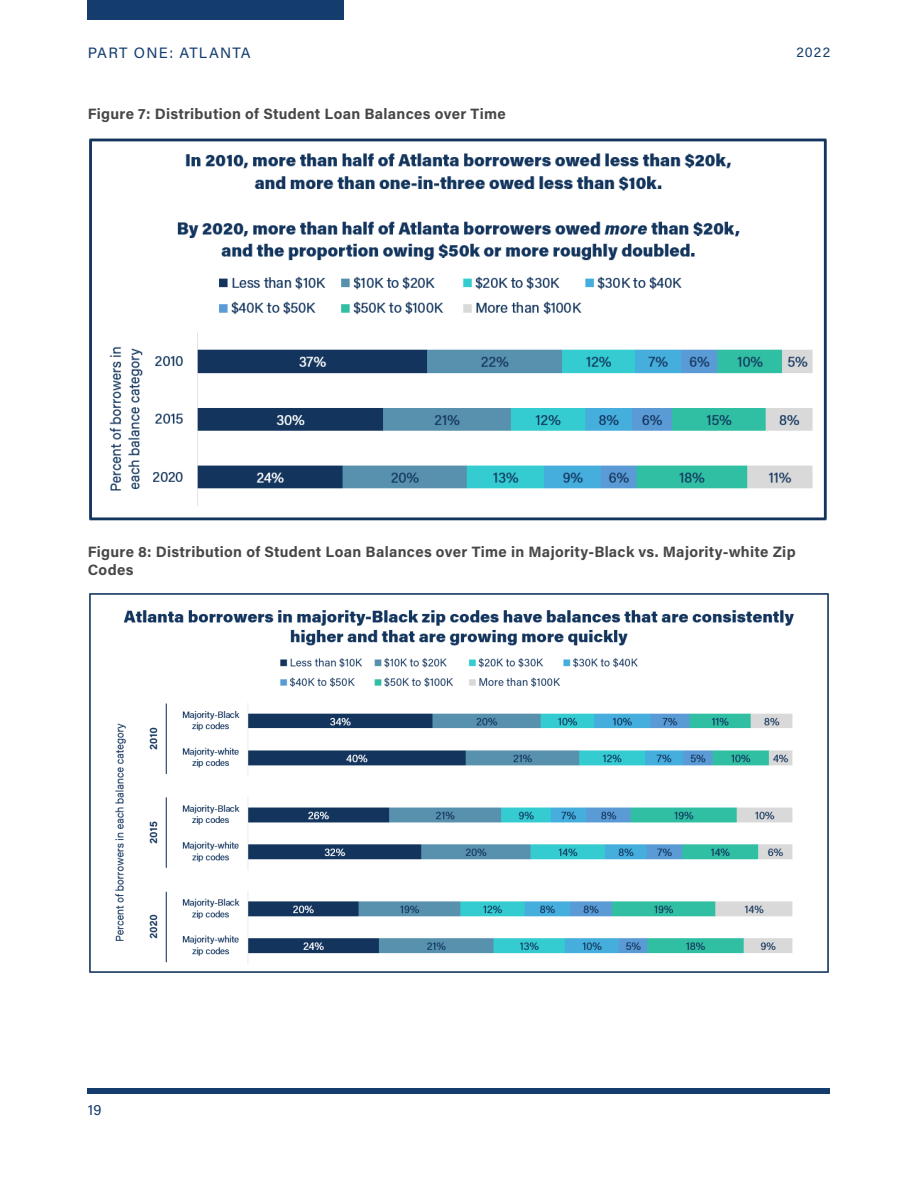
<style>
.page{position:relative;width:918px;height:1188px;background:#fff}
.page>*{position:absolute;margin:0;border:0;box-sizing:border-box;transform-origin:0 0}
.t1{font:700 15px/18px "Acumin Pro";letter-spacing:.02em;color:#474747}
.t2{font:15px "Acumin Pro";letter-spacing:.08em;color:#143d6e}
.t3{font:13.5px "Acumin Pro";color:#143d6e}
</style>
<div class="page">
<div style="left:88px;top:0;width:256px;height:20px;background:#143d6e"></div>
<div style="left:88px;top:1089px;width:742px;height:5px;background:#143d6e"></div>
<img style="left:89px;top:138px;width:738px;height:383px">
<img style="left:89px;top:593px;width:740px;height:380px">
<p class="t2" style="left:88px;top:43px;width:165px">PART ONE: ATLANTA</p>
<p class="t3" style="left:796px;top:43px;width:35px">2022</p>
<p class="t1" style="left:88px;top:104px;width:420px">Figure 7: Distribution of Student Loan Balances over Time</p>
<p class="t1" style="left:88px;top:542px;width:709px">Figure 8: Distribution of Student Loan Balances over Time in Majority-Black vs. Majority-white Zip<br>Codes</p>
<p class="t2" style="left:88px;top:1100px;width:15px">19</p>
</div>
